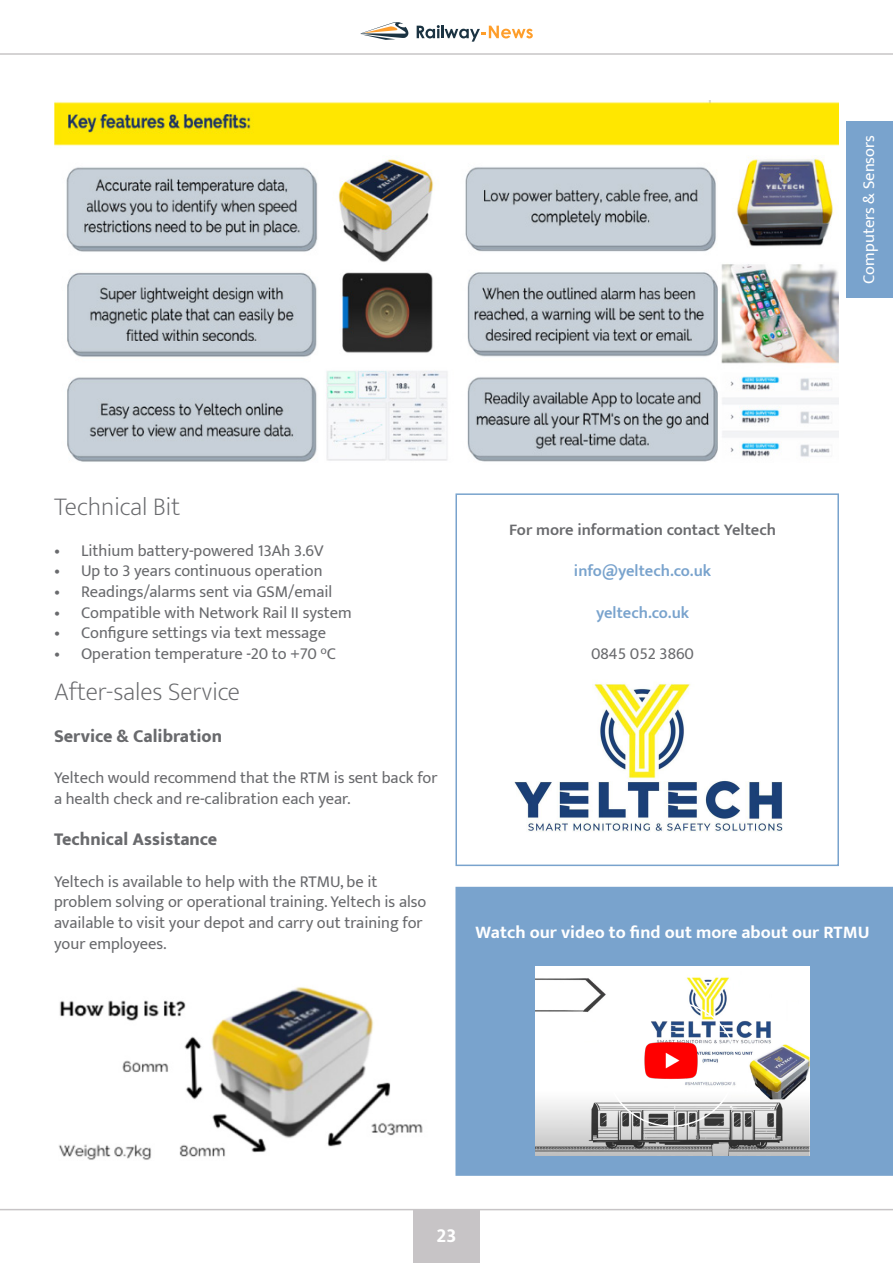
<style>
.page{position:relative;width:893px;height:1263px;background:#fff}
.page>*{position:absolute;margin:0;border:0;box-sizing:border-box;transform-origin:0 0}
.t1{font:200 25.5px "Mukta";color:#696a6d}
.t2{font:700 21px "Mukta Mahee";color:#fff}
.t3{font:800 18px "Mukta";color:#696a6d}
.t4{font:700 18px "Mukta";color:#fff}
.t5{font:16.5px/20.7px "Mukta";color:#696a6d}
.t6{font:600 16.5px "Mukta";color:#696a6d}
.t7{font:600 16.5px "Mukta";color:#79a3cd}
.t8{font:16.5px "Mukta";color:#fff}
</style>
<div class="page">
<img style="left:54px;top:100px;width:785px;height:362px">
<img style="left:58px;top:987px;width:365px;height:173px">
<div style="left:455px;top:887px;width:438px;height:289px;background:#79a3cd"></div>
<img style="left:514px;top:684px;width:268px;height:148px">
<div style="left:455px;top:493px;width:384px;height:373px;border:2px solid #79a3cd"></div>
<img style="left:536px;top:967px;width:273px;height:189px">
<img style="left:629px;top:1020px;width:83px;height:80px">
<div style="left:846px;top:121px;width:47px;height:176px;background:#79a3cd"></div>
<svg style="left:360px;top:22px;width:49px;height:18px"></svg>
<svg style="left:417px;top:25px;width:116px;height:17px"></svg>
<hr style="left:0;top:53px;width:893px;height:2px;background:#c7c5c6">
<div style="left:413px;top:1209px;width:67px;height:54px;background:#c7c4c6"></div>
<hr style="left:0;top:1209px;width:893px;height:1px;background:#c7c4c6">
<p class="t8" style="left:859px;top:284px;width:150px;rotate:-90deg">Computers &amp; Sensors</p>
<p class="t1" style="left:54px;top:486px;width:128px">Technical Bit</p>
<p class="t5" style="left:54px;top:539px;width:271px">• Lithium battery-powered 13Ah 3.6V</p>
<p class="t5" style="left:54px;top:560px;width:270px">• Up to 3 years continuous operation</p>
<p class="t5" style="left:54px;top:581px;width:280px">• Readings/alarms sent via GSM/email</p>
<p class="t5" style="left:54px;top:602px;width:299px">• Compatible with Network Rail II system</p>
<p class="t5" style="left:54px;top:622px;width:274px">• Configure settings via text message</p>
<p class="t5" style="left:54px;top:643px;width:284px">• Operation temperature -20 to +70 °C</p>
<p class="t1" style="left:54px;top:672px;width:188px">After-sales Service</p>
<p class="t3" style="left:54px;top:725px;width:170px">Service &amp; Calibration</p>
<p class="t5" style="left:54px;top:767px;width:385px">Yeltech would recommend that the RTM is sent back for a health check and re-calibration each year.</p>
<p class="t3" style="left:54px;top:829px;width:165px">Technical Assistance</p>
<p class="t5" style="left:54px;top:871px;width:374px">Yeltech is available to help with the RTMU, be it problem solving or operational training. Yeltech is also available to visit your depot and carry out training for your employees.</p>
<p class="t6" style="left:509px;top:519px;width:269px">For more information contact Yeltech</p>
<p class="t7" style="left:574px;top:561px;width:139px">info@yeltech.co.uk</p>
<p class="t7" style="left:596px;top:602px;width:95px">yeltech.co.uk</p>
<p class="t5" style="left:591px;top:643px;width:105px">0845 052 3860</p>
<p class="t4" style="left:476px;top:921px;width:395px">Watch our video to find out more about our RTMU</p>
<p class="t2" style="left:436px;top:1222px;width:21px">23</p>
</div>
